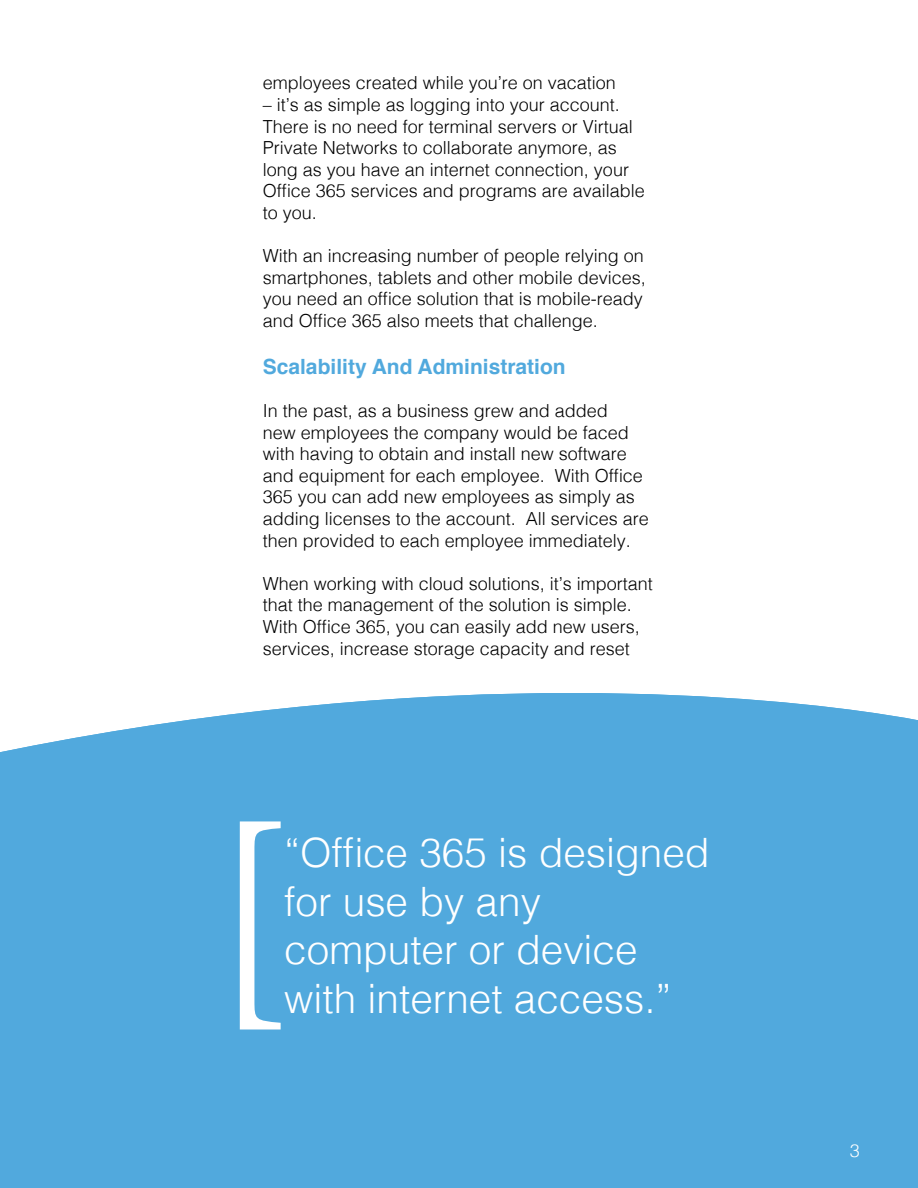
<style>
.page{position:relative;width:918px;height:1188px;background:#fff}
.page>*{position:absolute;margin:0;border:0;box-sizing:border-box;transform-origin:0 0}
.t1{font:300 40.5px/48.6px "Helvetica";color:#fff}
.t2{font:700 21px "Helvetica";color:#51a9dd}
.t3{font:300 18px/21.6px "Helvetica";color:#000}
.t4{font:300 18px "Helvetica";color:#fff}
</style>
<div class="page">
<div style="left:0;top:693px;width:918px;height:495px;background:#51a9dd"></div>
<svg style="left:240px;top:821px;width:41px;height:209px"></svg>
<p class="t3" style="left:263px;top:71px;width:355px">employees created while you’re on vacation</p>
<p class="t3" style="left:263px;top:93px;width:384px">– it’s as simple as logging into your account.<br>There is no need for terminal servers or Virtual Private Networks to collaborate anymore, as long as you have an internet connection, your Office 365 services and programs are available to you.</p>
<p class="t3" style="left:263px;top:244px;width:385px">With an increasing number of people relying on smartphones, tablets and other mobile devices, you need an office solution that is mobile-ready and Office 365 also meets that challenge.</p>
<p class="t2" style="left:263px;top:349px;width:305px">Scalability And Administration</p>
<p class="t3" style="left:263px;top:399px;width:388px">In the past, as a business grew and added<br>new employees the company would be faced with having to obtain and install new software and equipment for each employee. With Office 365 you can add new employees as simply as adding licenses to the account. All services are then provided to each employee immediately.</p>
<p class="t3" style="left:263px;top:571px;width:392px">When working with cloud solutions, it’s important that the management of the solution is simple.<br>With Office 365, you can easily add new users, services, increase storage capacity and reset</p>
<h1 class="t1" style="left:284px;top:826px;width:427px">“Office 365 is designed for use by any computer or device with internet access.”</h1>
<p class="t4" style="left:850px;top:1135px;width:12px">3</p>
</div>
